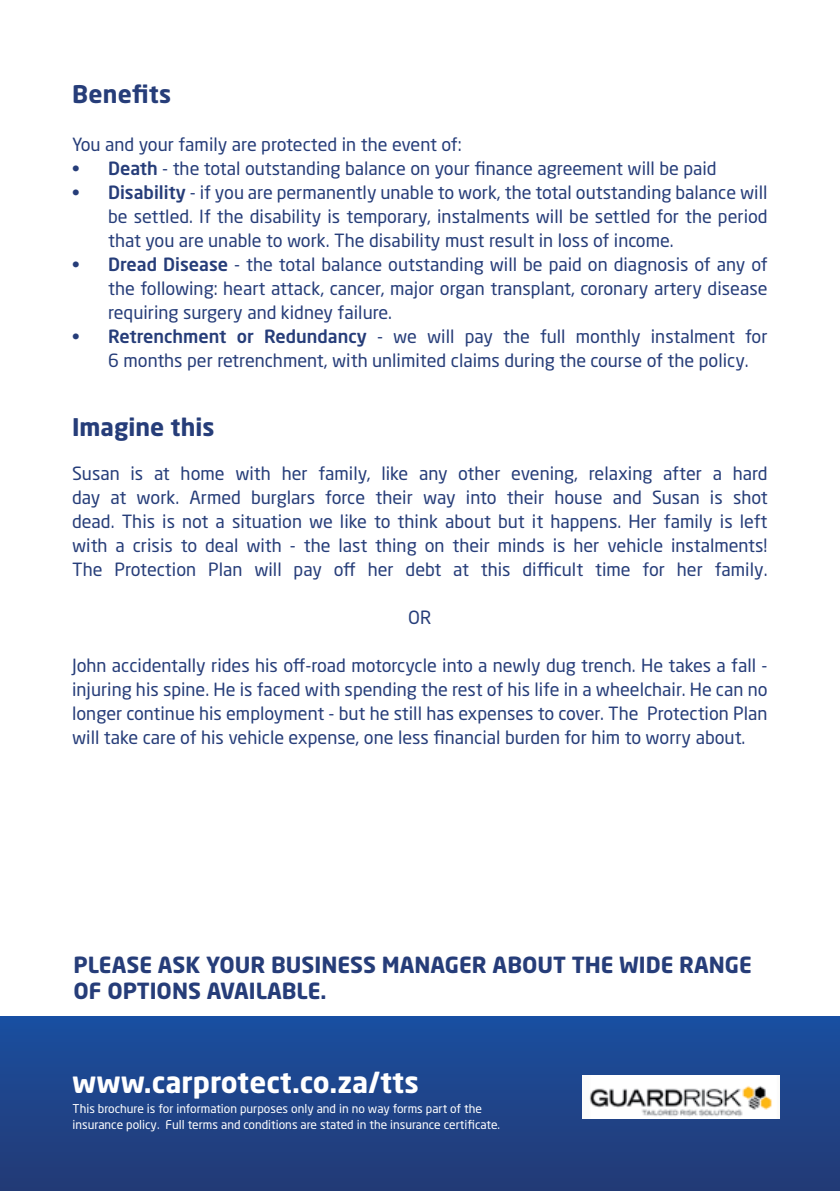
<style>
.page{position:relative;width:840px;height:1191px;background:#fff}
.page>*{position:absolute;margin:0;border:0;box-sizing:border-box;transform-origin:0 0}
.t1{font:700 28.8px "Neo Sans Std";color:#fff}
.t2{font:700 24px "Neo Sans Std";color:#263d79}
.t3{font:700 22px/26.4px "Neo Sans Std";color:#263d79}
.t4{font:18px/24px "Neo Sans Std";color:#263d79;text-align:justify}
.t5{font:12px/16px "Neo Sans Std";color:#fff}
.s1{font-weight:500}
</style>
<div class="page">
<div style="left:0;top:1016px;width:839px;height:175px;background:linear-gradient(to bottom,#1a4fa0,#243b75)"></div>
<img style="left:582px;top:1076px;width:197px;height:42px">
<h2 class="t2" style="left:72px;top:79px;width:101px">Benefits</h2>
<p class="t4" style="left:72px;top:133px;width:391px">You and your family are protected in the event of:</p>
<p class="t4" style="left:72px;top:157px;width:645px"><span class="s1">• Death</span> - the total outstanding balance on your finance agreement will be paid</p>
<p class="t4" style="left:108px;top:181px;width:660px;text-indent:-36px"><span class="s1">• Disability</span> - if you are permanently unable to work, the total outstanding balance will be settled. If the disability is temporary, instalments will be settled for the period that you are unable to work. The disability must result in loss of income.</p>
<p class="t4" style="left:108px;top:252px;width:660px;text-indent:-36px"><span class="s1">• Dread Disease</span> - the total balance outstanding will be paid on diagnosis of any of the following: heart attack, cancer, major organ transplant, coronary artery disease requiring surgery and kidney failure.</p>
<p class="t4" style="left:108px;top:324px;width:660px;text-indent:-36px"><span class="s1">• Retrenchment or Redundancy</span> - we will pay the full monthly instalment for<br>6 months per retrenchment, with unlimited claims during the course of the policy.</p>
<h2 class="t2" style="left:72px;top:411px;width:144px">Imagine this</h2>
<p class="t4" style="left:72px;top:461px;width:696px">Susan is at home with her family, like any other evening, relaxing after a hard day at work. Armed burglars force their way into their house and Susan is shot dead. This is not a situation we like to think about but it happens. Her family is left with a crisis to deal with - the last thing on their minds is her vehicle instalments!<br>The Protection Plan will pay off her debt at this difficult time for her family.</p>
<p class="t4" style="left:408px;top:605px;width:25px">OR</p>
<p class="t4" style="left:72px;top:653px;width:696px">John accidentally rides his off-road motorcycle into a newly dug trench. He takes a fall - injuring his spine. He is faced with spending the rest of his life in a wheelchair. He can no longer continue his employment - but he still has expenses to cover. The Protection Plan will take care of his vehicle expense, one less financial burden for him to worry about.</p>
<p class="t3" style="left:73px;top:951px;width:679px">PLEASE ASK YOUR BUSINESS MANAGER ABOUT THE WIDE RANGE<br>OF OPTIONS AVAILABLE.</p>
<h1 class="t1" style="left:72px;top:1063px;width:348px">www.carprotect.co.za/tts</h1>
<p class="t5" style="left:73px;top:1100px;width:429px">This brochure is for information purposes only and in no way forms part of the insurance policy. Full terms and conditions are stated in the insurance certificate.</p>
</div>
